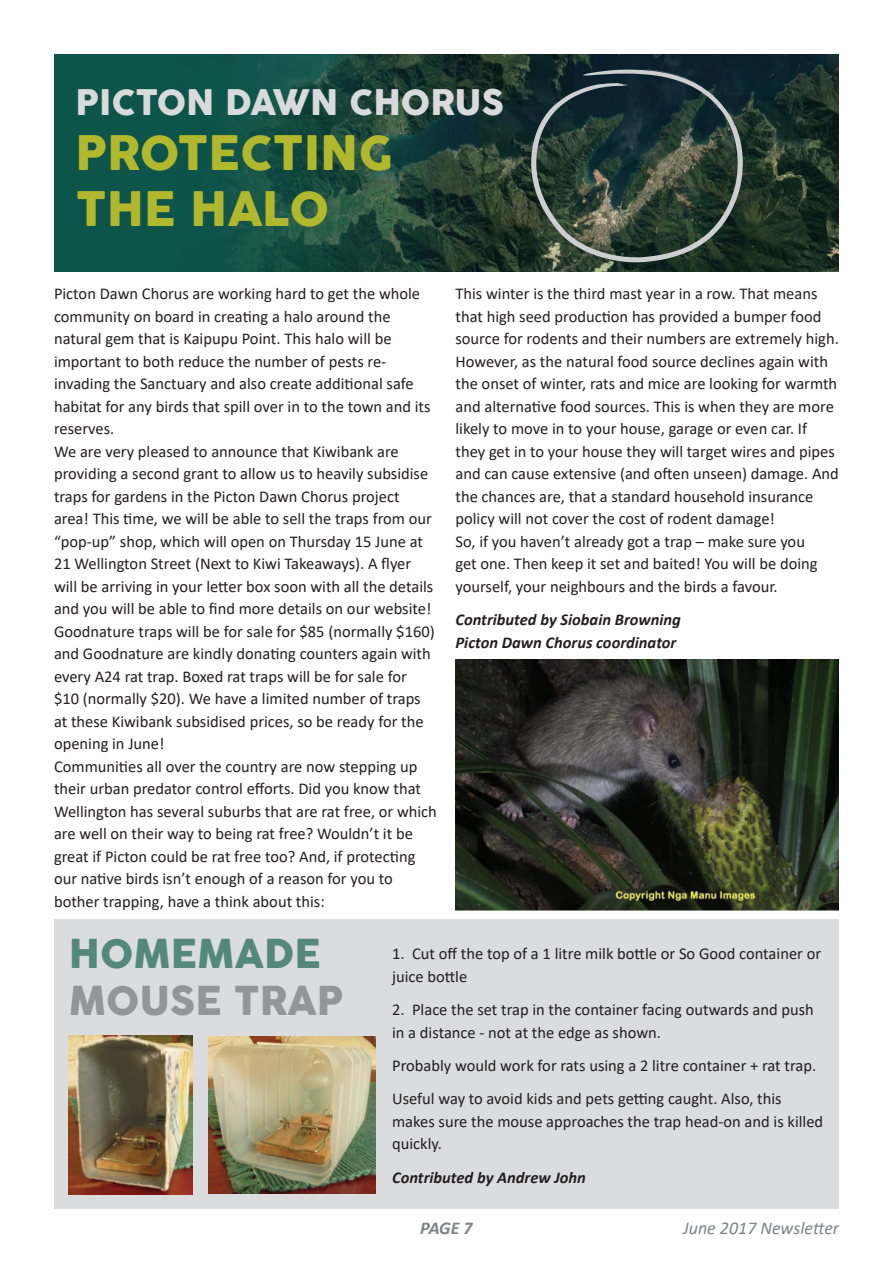
<style>
.page{position:relative;width:893px;height:1263px;background:#fff}
.page>*{position:absolute;margin:0;border:0;box-sizing:border-box;transform-origin:0 0}
.t1{font:46.5px/55.8px "COCOGOOSE";color:#b2b82e}
.t2{font:39px "COCOGOOSE";color:#939598}
.t3{font:39px "COCOGOOSE";color:#55887c}
.t4{font:34.5px "COCOGOOSE";color:#d9dadc}
.t5{font:italic 18px "Calibri";color:#808285}
.t6{font:italic 700 18px "Calibri";color:#808285}
.t7{font:16.5px/22.5px "Calibri";color:#231f20}
.t8{font:italic 700 16.5px/22.5px "Calibri";color:#231f20}
</style>
<div class="page">
<div style="left:54px;top:919px;width:785px;height:290px;background:#dbdcdd"></div>
<img style="left:209px;top:1037px;width:167px;height:156px">
<img style="left:69px;top:1036px;width:123px;height:158px">
<img style="left:455px;top:659px;width:384px;height:251px">
<div style="left:54px;top:54px;width:785px;height:217px;background:#0d544a"></div>
<img style="left:231px;top:54px;width:608px;height:217px">
<svg style="left:531px;top:69px;width:212px;height:193px;background:#33443e"></svg>
<h3 class="t4" style="left:76px;top:76px;width:430px">PICTON DAWN CHORUS</h3>
<h1 class="t1" style="left:76px;top:126px;width:319px">PROTECTING<br>THE HALO</h1>
<p class="t7" style="left:54px;top:282px;width:384px">Picton Dawn Chorus are working hard to get the whole community on board in creating a halo around the natural gem that is Kaipupu Point. This halo will be important to both reduce the number of pests re&shy;invading the Sanctuary and also create additional safe habitat for any birds that spill over in to the town and its reserves.<br>We are very pleased to announce that Kiwibank are providing a second grant to allow us to heavily subsidise traps for gardens in the Picton Dawn Chorus project area! This time, we will be able to sell the traps from our “pop-up” shop, which will open on Thursday 15 June at 21 Wellington Street (Next to Kiwi Takeaways). A flyer will be arriving in your letter box soon with all the details and you will be able to find more details on our website!<br>Goodnature traps will be for sale for $85 (normally $160) and Goodnature are kindly donating counters again with every A24 rat trap. Boxed rat traps will be for sale for<br>$10 (normally $20). We have a limited number of traps at these Kiwibank subsidised prices, so be ready for the opening in June!<br>Communities all over the country are now stepping up their urban predator control efforts. Did you know that Wellington has several suburbs that are rat free, or which are well on their way to being rat free? Wouldn’t it be great if Picton could be rat free too? And, if protecting our native birds isn’t enough of a reason for you to bother trapping, have a think about this:</p>
<p class="t7" style="left:455px;top:282px;width:385px">This winter is the third mast year in a row. That means that high seed production has provided a bumper food source for rodents and their numbers are extremely high.<br>However, as the natural food source declines again with the onset of winter, rats and mice are looking for warmth and alternative food sources. This is when they are more likely to move in to your house, garage or even car. If they get in to your house they will target wires and pipes and can cause extensive (and often unseen) damage. And the chances are, that a standard household insurance policy will not cover the cost of rodent damage!<br>So, if you haven’t already got a trap – make sure you<br>get one. Then keep it set and baited! You will be doing yourself, your neighbours and the birds a favour.</p>
<p class="t8" style="left:455px;top:608px;width:227px">Contributed by Siobain Browning<br>Picton Dawn Chorus coordinator</p>
<h2 class="t3" style="left:69px;top:925px;width:253px">HOMEMADE</h2>
<h2 class="t2" style="left:69px;top:972px;width:276px">MOUSE TRAP</h2>
<p class="t7" style="left:392px;top:942px;width:430px">1. Cut off the top of a 1 litre milk bottle or So Good container or juice bottle</p>
<p class="t7" style="left:392px;top:998px;width:423px">2. Place the set trap in the container facing outwards and push in a distance - not at the edge as shown.</p>
<p class="t7" style="left:392px;top:1048px;width:426px;line-height:33.3px">Probably would work for rats using a 2 litre container + rat trap.<br>Useful way to avoid kids and pets getting caught. Also, this</p>
<p class="t7" style="left:392px;top:1109px;width:433px">makes sure the mouse approaches the trap head-on and is killed quickly.</p>
<p class="t8" style="left:392px;top:1165px;width:195px">Contributed by Andrew John</p>
<p class="t6" style="left:420px;top:1215px;width:54px">PAGE 7</p>
<p class="t5" style="left:683px;top:1216px;width:158px">June 2017 Newsletter</p>
</div>
